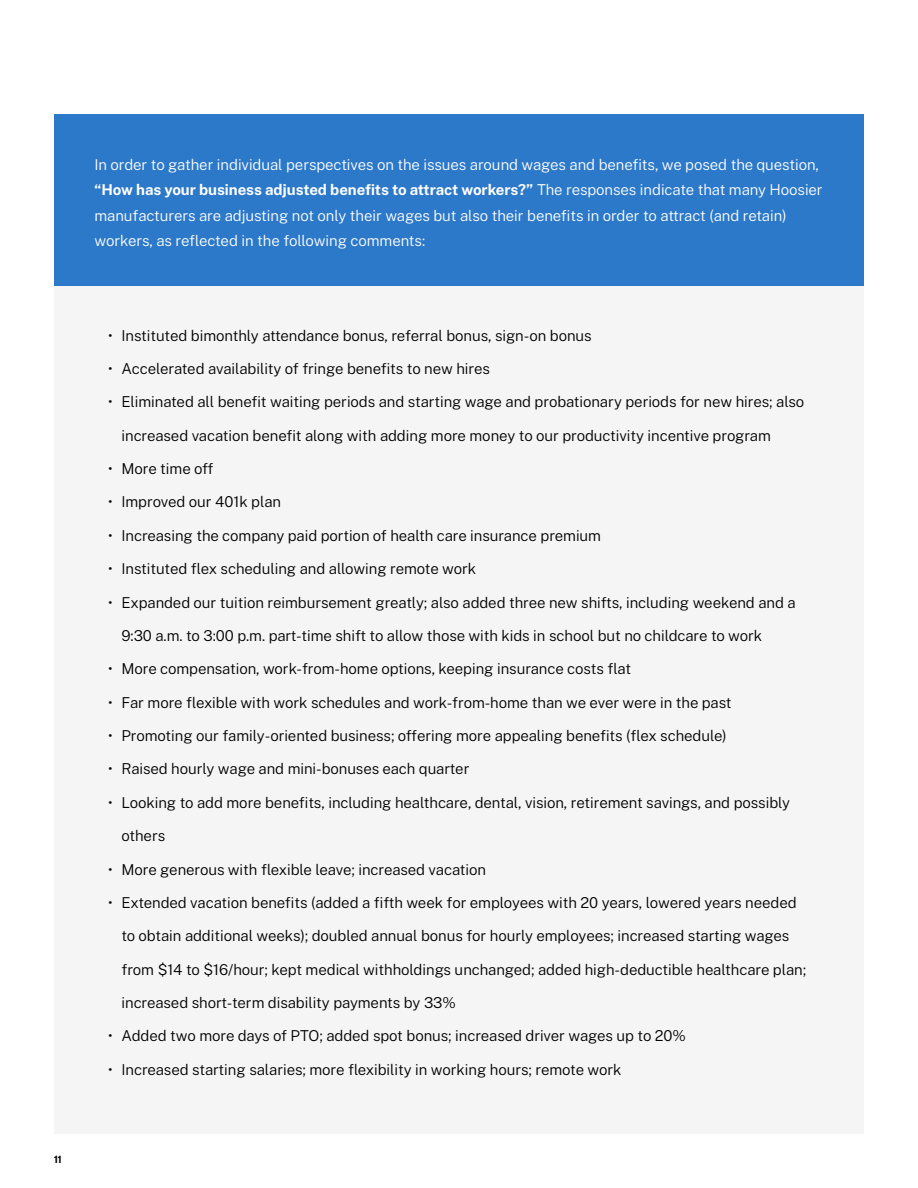
<style>
.page{position:relative;width:918px;height:1188px;background:#fff}
.page>*{position:absolute;margin:0;border:0;box-sizing:border-box;transform-origin:0 0}
.t1{font:300 15px "Public Sans";letter-spacing:-.005em;color:#000}
.t2{font:300 15px/25.5px "Public Sans";letter-spacing:-.005em;color:#fff}
.t3{font:700 10.5px "RM Neue";color:#000}
.s1{font-weight:700}
</style>
<div class="page">
<div style="left:54px;top:286px;width:810px;height:848px;background:#f5f5f5"></div>
<div style="left:54px;top:115px;width:810px;height:171px;background:#2c78c9"></div>
<p class="t3" style="left:54px;top:1153px;width:9px">11</p>
<p class="t2" style="left:94px;top:150px;width:730px">In order to gather individual perspectives on the issues around wages and benefits, we posed the question, <span class="s1">“How has your business adjusted benefits to attract workers?”</span> The responses indicate that many Hoosier manufacturers are adjusting not only their wages but also their benefits in order to attract (and retain) workers, as reflected in the following comments:</p>
<p class="t1" style="left:108px;top:324px;width:485px">• Instituted bimonthly attendance bonus, referral bonus, sign-on bonus</p>
<p class="t1" style="left:108px;top:358px;width:383px">• Accelerated availability of fringe benefits to new hires</p>
<p class="t1" style="left:108px;top:391px;width:698px">• Eliminated all benefit waiting periods and starting wage and probationary periods for new hires; also</p>
<p class="t1" style="left:122px;top:424px;width:651px">increased vacation benefit along with adding more money to our productivity incentive program</p>
<p class="t1" style="left:108px;top:458px;width:107px">• More time off</p>
<p class="t1" style="left:108px;top:491px;width:175px">• Improved our 401k plan</p>
<p class="t1" style="left:108px;top:524px;width:495px">• Increasing the company paid portion of health care insurance premium</p>
<p class="t1" style="left:108px;top:558px;width:370px">• Instituted flex scheduling and allowing remote work</p>
<p class="t1" style="left:108px;top:591px;width:689px">• Expanded our tuition reimbursement greatly; also added three new shifts, including weekend and a</p>
<p class="t1" style="left:122px;top:625px;width:642px">9:30 a.m. to 3:00 p.m. part-time shift to allow those with kids in school but no childcare to work</p>
<p class="t1" style="left:108px;top:658px;width:525px">• More compensation, work-from-home options, keeping insurance costs flat</p>
<p class="t1" style="left:108px;top:691px;width:625px">• Far more flexible with work schedules and work-from-home than we ever were in the past</p>
<p class="t1" style="left:108px;top:725px;width:620px">• Promoting our family-oriented business; offering more appealing benefits (flex schedule)</p>
<p class="t1" style="left:108px;top:758px;width:363px">• Raised hourly wage and mini-bonuses each quarter</p>
<p class="t1" style="left:108px;top:791px;width:684px">• Looking to add more benefits, including healthcare, dental, vision, retirement savings, and possibly</p>
<p class="t1" style="left:122px;top:825px;width:45px">others</p>
<p class="t1" style="left:108px;top:858px;width:380px">• More generous with flexible leave; increased vacation</p>
<p class="t1" style="left:108px;top:892px;width:690px">• Extended vacation benefits (added a fifth week for employees with 20 years, lowered years needed</p>
<p class="t1" style="left:122px;top:925px;width:669px">to obtain additional weeks); doubled annual bonus for hourly employees; increased starting wages</p>
<p class="t1" style="left:122px;top:958px;width:686px">from $14 to $16/hour; kept medical withholdings unchanged; added high-deductible healthcare plan;</p>
<p class="t1" style="left:122px;top:992px;width:336px">increased short-term disability payments by 33%</p>
<p class="t1" style="left:108px;top:1025px;width:580px">• Added two more days of PTO; added spot bonus; increased driver wages up to 20%</p>
<p class="t1" style="left:108px;top:1058px;width:515px">• Increased starting salaries; more flexibility in working hours; remote work</p>
</div>
